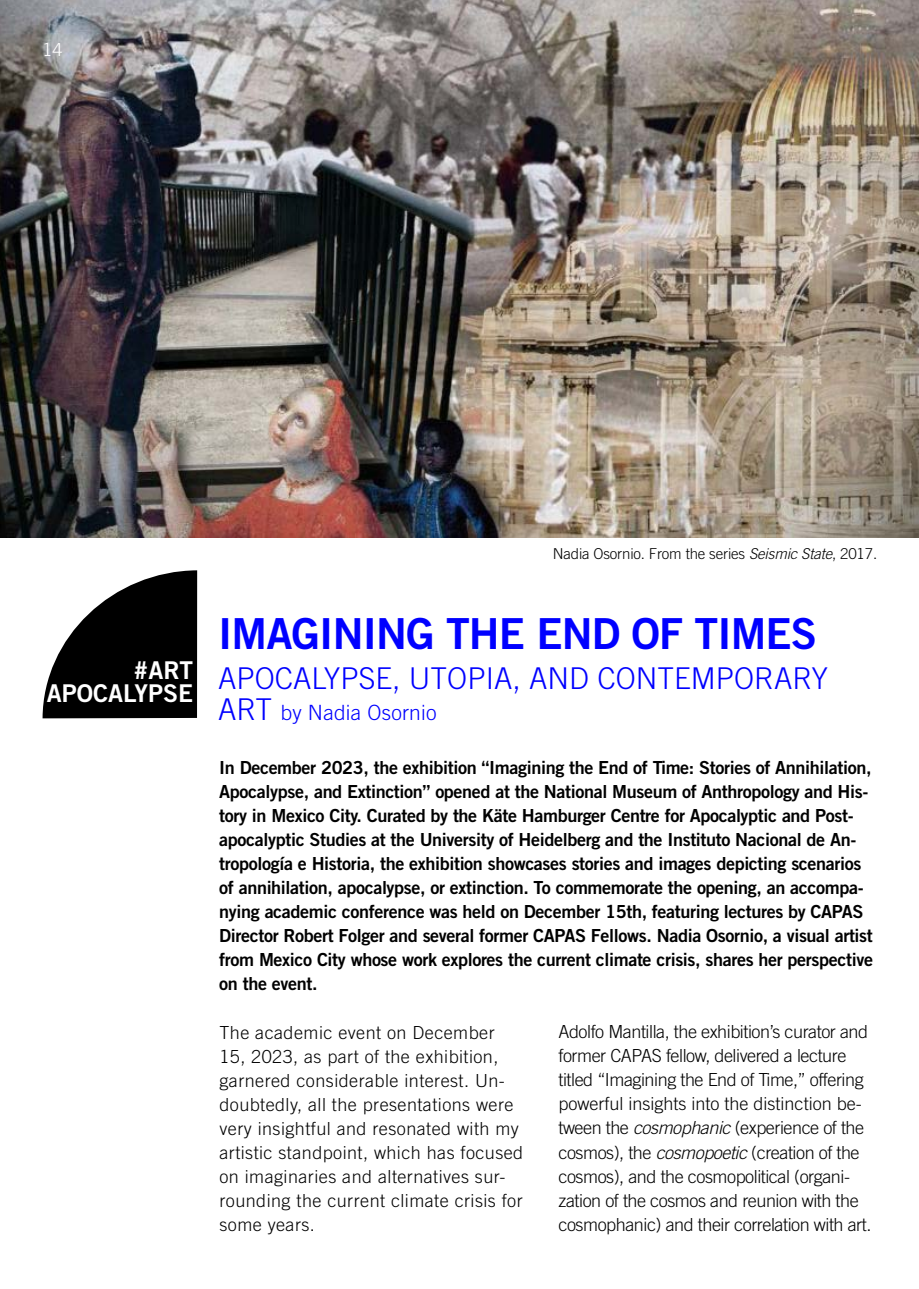
<style>
.page{position:relative;width:919px;height:1289px;background:#fff}
.page>*{position:absolute;margin:0;border:0;box-sizing:border-box;transform-origin:0 0}
.t1{font:42.75px "Trade Gothic LT Std Bd 2";letter-spacing:-.02em;color:#00f}
.t2{font:300 30px "Trade Gothic LT Std";color:#00f}
.t3{font:24.45px/23.1px "Trade Gothic LT Std Bd 2";color:#fff;text-align:right}
.t4{font:300 21px "Trade Gothic LT Std";letter-spacing:.01em;color:#00f}
.t5{font:18px/24px "Trade Gothic LT Std Bd 2";letter-spacing:-.02em;color:#000}
.t6{font:300 18px/24px "Trade Gothic LT Std";letter-spacing:-.025em;color:#000}
.t7{font:300 18px/24px "Trade Gothic LT Std";letter-spacing:.025em;color:#000}
.t8{font:300 18px "Trade Gothic LT Std";color:#fff}
.t9{font:300 15px "Trade Gothic LT Std";letter-spacing:-.01em;color:#000}
.s1{font-style:italic}
.s2{font-size:30px}
</style>
<div class="page">
<img style="left:0;top:0;width:918px;height:537px">
<svg style="left:43px;top:570px;width:155px;height:148px"></svg>
<p class="t8" style="left:43px;top:39px;width:22px">14</p>
<h3 class="t3" style="left:47px;top:658px;width:148px">#ART<br>APOCALYPSE</h3>
<p class="t9" style="left:552px;top:545px;width:326px">Nadia Osornio. From the series <span class="s1">Seismic State</span>, 2017.</p>
<h1 class="t1" style="left:218px;top:607px;width:600px">IMAGINING THE END OF TIMES</h1>
<h2 class="t2" style="left:218px;top:660px;width:611px">APOCALYPSE, UTOPIA, AND CONTEMPORARY</h2>
<p class="t4" style="left:218px;top:700px;width:220px"><span class="s2">ART</span> by Nadia Osornio</p>
<p class="t5" style="left:219px;top:755px;width:655px">In December 2023, the exhibition “Imagining the End of Time: Stories of Annihilation, Apocalypse, and Extinction” opened at the National Museum of Anthropology and His&shy;tory in Mexico City. Curated by the Käte Hamburger Centre for Apocalyptic and Post&shy;apocalyptic Studies at the University of Heidelberg and the Instituto Nacional de An&shy;tropología e Historia, the exhibition showcases stories and images depicting scenarios of annihilation, apocalypse, or extinction. To commemorate the opening, an accompa&shy;nying academic conference was held on December 15th, featuring lectures by CAPAS Director Robert Folger and several former CAPAS Fellows. Nadia Osornio, a visual artist from Mexico City whose work explores the current climate crisis, shares her perspective on the event.</p>
<p class="t7" style="left:219px;top:1019px;width:305px">The academic event on December 15, 2023, as part of the exhibition, garnered considerable interest. Un&shy;doubtedly, all the presentations were very insightful and resonated with my artistic standpoint, which has focused on imaginaries and alternatives sur&shy;rounding the current climate crisis for some years.</p>
<p class="t6" style="left:558px;top:1019px;width:314px">Adolfo Mantilla, the exhibition’s curator and former CAPAS fellow, delivered a lecture titled “Imagining the End of Time,” offering powerful insights into the distinction be&shy;tween the <span class="s1">cosmophanic</span> (experience of the cosmos), the <span class="s1">cosmopoetic</span> (creation of the cosmos), and the cosmopolitical (organi&shy;zation of the cosmos and reunion with the cosmophanic) and their correlation with art.</p>
</div>
